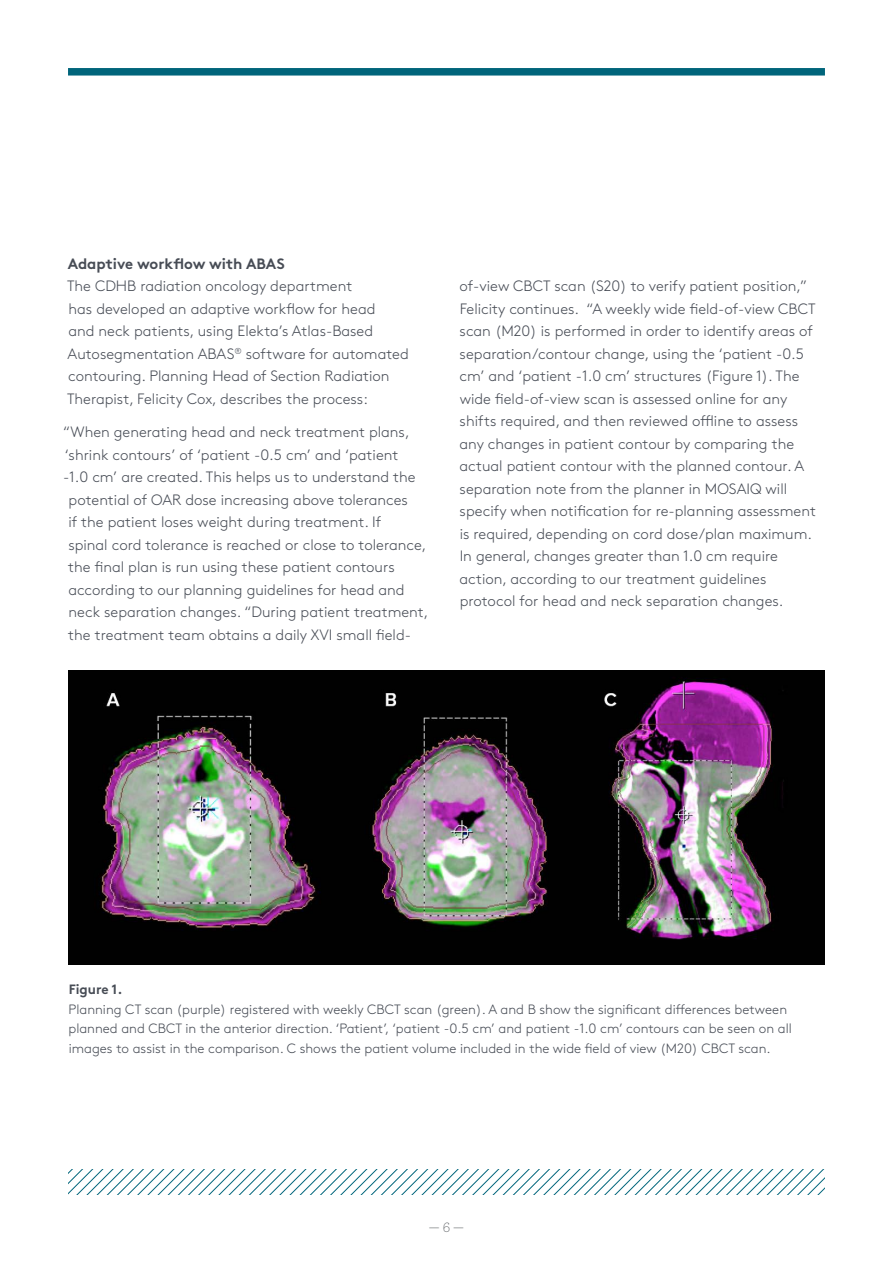
<style>
.page{position:relative;width:893px;height:1263px;background:#fff}
.page>*{position:absolute;margin:0;border:0;box-sizing:border-box;transform-origin:0 0}
.t1{font:300 15px/22.5px "Brown Pro";color:#474c55}
.t2{font:700 15px "Brown Pro";color:#474c55}
.t3{font:300 15px "Archer";color:#64686b}
.t4{font:300 13.5px/19.5px "Brown Pro";color:#474c55}
.t5{font:700 13.5px "Brown Pro";color:#474c55}
</style>
<div class="page">
<div style="left:68px;top:68px;width:757px;height:8px;background:#00657b"></div>
<img style="left:68px;top:670px;width:757px;height:294px">
<svg style="left:68px;top:1169px;width:757px;height:26px"></svg>
<p class="t2" style="left:68px;top:251px;width:219px">Adaptive workflow with ABAS</p>
<p class="t1" style="left:67px;top:273px;width:343px">The CDHB radiation oncology department<br>has developed an adaptive workflow for head<br>and neck patients, using Elekta’s Atlas-Based Autosegmentation ABAS<sup>®</sup> software for automated contouring. Planning Head of Section Radiation Therapist, Felicity Cox, describes the process:</p>
<p class="t1" style="left:63px;top:420px;width:348px">“When generating head and neck treatment plans,</p>
<p class="t1" style="left:65px;top:442px;width:335px">‘shrink contours’ of ‘patient -0.5 cm’ and ‘patient</p>
<p class="t1" style="left:63px;top:465px;width:354px">-1.0 cm’ are created. This helps us to understand the</p>
<p class="t1" style="left:69px;top:487px;width:341px">potential of OAR dose increasing above tolerances</p>
<p class="t1" style="left:68px;top:510px;width:314px">if the patient loses weight during treatment. If</p>
<p class="t1" style="left:68px;top:532px;width:359px">spinal cord tolerance is reached or close to tolerance,</p>
<p class="t1" style="left:68px;top:555px;width:328px">the final plan is run using these patient contours</p>
<p class="t1" style="left:68px;top:577px;width:338px">according to our planning guidelines for head and</p>
<p class="t1" style="left:69px;top:600px;width:361px">neck separation changes. “During patient treatment,</p>
<p class="t1" style="left:68px;top:622px;width:344px">the treatment team obtains a daily XVI small field-</p>
<p class="t1" style="left:459px;top:273px;width:358px">of-view CBCT scan (S20) to verify patient position,” Felicity continues. “A weekly wide field-of-view CBCT scan (M20) is performed in order to identify areas of separation/contour change, using the ‘patient -0.5 cm’ and ‘patient -1.0 cm’ structures (Figure 1). The wide field-of-view scan is assessed online for any shifts required, and then reviewed offline to assess any changes in patient contour by comparing the actual patient contour with the planned contour. A separation note from the planner in MOSAIQ will specify when notification for re-planning assessment is required, depending on cord dose/plan maximum.<br>In general, changes greater than 1.0 cm require action, according to our treatment guidelines protocol for head and neck separation changes.</p>
<p class="t5" style="left:69px;top:979px;width:55px">Figure 1.</p>
<p class="t4" style="left:68px;top:998px;width:725px">Planning CT scan (purple) registered with weekly CBCT scan (green). A and B show the significant differences between planned and CBCT in the anterior direction. ‘Patient’, ‘patient -0.5 cm’ and patient -1.0 cm’ contours can be seen on all images to assist in the comparison. C shows the patient volume included in the wide field of view (M20) CBCT scan.</p>
<p class="t3" style="left:429px;top:1218px;width:36px">— 6 —</p>
</div>
